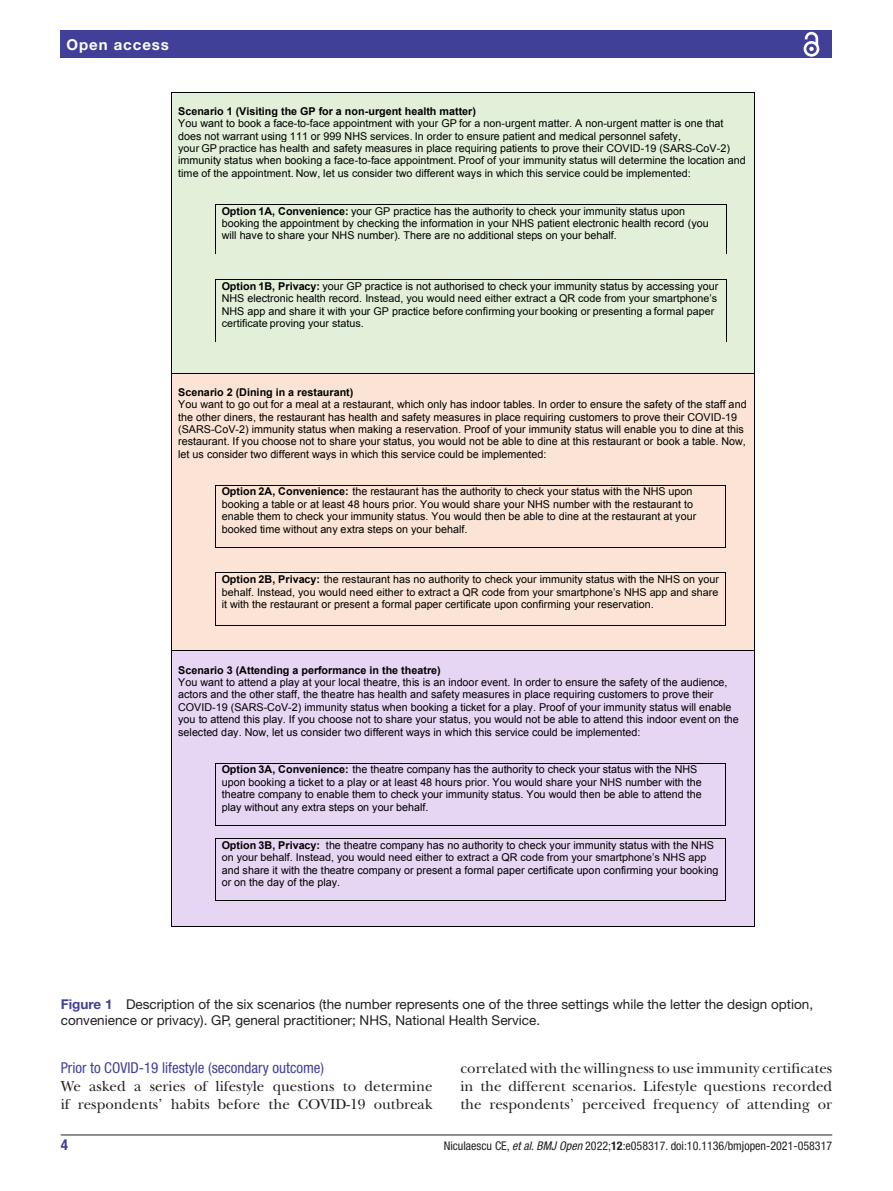
<style>
.page{position:relative;width:893px;height:1191px;background:#fff}
.page>*{position:absolute;margin:0;border:0;box-sizing:border-box;transform-origin:0 0}
.t1{font:15px/18.3px "New Baskerville";color:#231f20}
.t2{font:condensed 15px "Helvetica Neue LT Std";color:#414099}
.t3{font:700 15px "Helvetica Neue LT Std";letter-spacing:.065em;color:#fff}
.t4{font:700 condensed 15px "Helvetica Neue LT Std";color:#414099}
.t5{font:13.5px/16.2px "Helvetica Neue LT Std";color:#231f20}
.t6{font:condensed 12px "Helvetica Neue LT Std";color:#231f20}
.t7{font:10.8px/12.3px "Arial";letter-spacing:.005em;color:#000}
.t8{font:700 10.8px "Arial";color:#000}
.s1{font-weight:700}
.s2{font-weight:700;color:#414099}
.s3{font-style:italic}
</style>
<div class="page">
<hr style="left:61px;top:1134px;width:771px;height:1px;background:#231f20">
<div style="left:61px;top:31px;width:771px;height:27px;background:#414099"></div>
<svg style="left:803px;top:31px;width:17px;height:26px"></svg>
<div style="left:172px;top:93px;width:582px;height:280px;background:#e2efd9"></div>
<hr style="left:216px;top:204px;width:511px;height:1px;background:#000">
<hr style="left:215px;top:204px;width:1px;height:50px;background:#000">
<hr style="left:216px;top:254px;width:511px;height:1px;background:#000">
<hr style="left:727px;top:204px;width:1px;height:50px;background:#000">
<hr style="left:216px;top:279px;width:510px;height:1px;background:#000">
<hr style="left:215px;top:280px;width:1px;height:62px;background:#000">
<hr style="left:726px;top:280px;width:1px;height:62px;background:#000">
<hr style="left:172px;top:92px;width:582px;height:1px;background:#000">
<hr style="left:171px;top:92px;width:1px;height:281px;background:#000">
<hr style="left:754px;top:92px;width:1px;height:281px;background:#000">
<div style="left:172px;top:373px;width:582px;height:277px;background:#fbe4d5"></div>
<hr style="left:216px;top:485px;width:509px;height:1px;background:#000">
<hr style="left:215px;top:485px;width:1px;height:62px;background:#000">
<hr style="left:216px;top:547px;width:509px;height:1px;background:#000">
<hr style="left:725px;top:485px;width:1px;height:62px;background:#000">
<hr style="left:216px;top:572px;width:509px;height:1px;background:#000">
<hr style="left:215px;top:573px;width:1px;height:52px;background:#000">
<hr style="left:216px;top:625px;width:509px;height:1px;background:#000">
<hr style="left:725px;top:573px;width:1px;height:52px;background:#000">
<hr style="left:172px;top:373px;width:582px;height:1px;background:#000">
<hr style="left:171px;top:373px;width:1px;height:277px;background:#000">
<hr style="left:754px;top:373px;width:1px;height:277px;background:#000">
<div style="left:172px;top:651px;width:582px;height:275px;background:#e6d5f3"></div>
<hr style="left:216px;top:762px;width:509px;height:1px;background:#000">
<hr style="left:215px;top:763px;width:1px;height:62px;background:#000">
<hr style="left:725px;top:763px;width:1px;height:62px;background:#000">
<hr style="left:216px;top:838px;width:509px;height:1px;background:#000">
<hr style="left:215px;top:839px;width:1px;height:61px;background:#000">
<hr style="left:216px;top:900px;width:509px;height:1px;background:#000">
<hr style="left:725px;top:839px;width:1px;height:61px;background:#000">
<hr style="left:172px;top:650px;width:582px;height:1px;background:#000">
<hr style="left:171px;top:651px;width:1px;height:275px;background:#000">
<hr style="left:172px;top:926px;width:582px;height:1px;background:#000">
<hr style="left:754px;top:651px;width:1px;height:275px;background:#000">
<h1 class="t3" style="left:66px;top:35px;width:104px">Open access</h1>
<p class="t8" style="left:178px;top:104px;width:299px">Scenario 1 (Visiting the GP for a non-urgent health matter)</p>
<p class="t7" style="left:178px;top:117px;width:569px">You want to book a face-to-face appointment with your GP for a non-urgent matter. A non-urgent matter is one that does not warrant using 111 or 999 NHS services. In order to ensure patient and medical personnel safety,<br>your GP practice has health and safety measures in place requiring patients to prove their COVID-19 (SARS-CoV-2) immunity status when booking a face-to-face appointment. Proof of your immunity status will determine the location and time of the appointment. Now, let us consider two different ways in which this service could be implemented:</p>
<p class="t7" style="left:222px;top:205px;width:489px"><span class="s1">Option 1A, Convenience:</span> your GP practice has the authority to check your immunity status upon booking the appointment by checking the information in your NHS patient electronic health record (you will have to share your NHS number). There are no additional steps on your behalf.</p>
<p class="t7" style="left:222px;top:280px;width:498px"><span class="s1">Option 1B, Privacy:</span> your GP practice is not authorised to check your immunity status by accessing your NHS electronic health record. Instead, you would need either extract a QR code from your smartphone’s NHS app and share it with your GP practice before confirming your booking or presenting a formal paper certificate proving your status.</p>
<p class="t8" style="left:178px;top:385px;width:177px">Scenario 2 (Dining in a restaurant)</p>
<p class="t7" style="left:178px;top:398px;width:570px">You want to go out for a meal at a restaurant, which only has indoor tables. In order to ensure the safety of the staff and the other diners, the restaurant has health and safety measures in place requiring customers to prove their COVID-19 (SARS-CoV-2) immunity status when making a reservation. Proof of your immunity status will enable you to dine at this restaurant. If you choose not to share your status, you would not be able to dine at this restaurant or book a table. Now, let us consider two different ways in which this service could be implemented:</p>
<p class="t7" style="left:222px;top:485px;width:476px"><span class="s1">Option 2A, Convenience:</span> the restaurant has the authority to check your status with the NHS upon booking a table or at least 48 hours prior. You would share your NHS number with the restaurant to enable them to check your immunity status. You would then be able to dine at the restaurant at your booked time without any extra steps on your behalf.</p>
<p class="t7" style="left:222px;top:573px;width:499px;text-align:justify"><span class="s1">Option 2B, Privacy:</span> the restaurant has no authority to check your immunity status with the NHS on your behalf. Instead, you would need either to extract a QR code from your smartphone’s NHS app and share it with the restaurant or present a formal paper certificate upon confirming your reservation.</p>
<p class="t8" style="left:178px;top:663px;width:264px">Scenario 3 (Attending a performance in the theatre)</p>
<p class="t7" style="left:178px;top:676px;width:562px">You want to attend a play at your local theatre, this is an indoor event. In order to ensure the safety of the audience, actors and the other staff, the theatre has health and safety measures in place requiring customers to prove their COVID-19 (SARS-CoV-2) immunity status when booking a ticket for a play. Proof of your immunity status will enable you to attend this play. If you choose not to share your status, you would not be able to attend this indoor event on the selected day. Now, let us consider two different ways in which this service could be implemented:</p>
<p class="t7" style="left:222px;top:763px;width:482px"><span class="s1">Option 3A, Convenience:</span> the theatre company has the authority to check your status with the NHS upon booking a ticket to a play or at least 48 hours prior. You would share your NHS number with the theatre company to enable them to check your immunity status. You would then be able to attend the play without any extra steps on your behalf.</p>
<p class="t7" style="left:222px;top:839px;width:498px"><span class="s1">Option 3B, Privacy:</span> the theatre company has no authority to check your immunity status with the NHS on your behalf. Instead, you would need either to extract a QR code from your smartphone’s NHS app and share it with the theatre company or present a formal paper certificate upon confirming your booking or on the day of the play.</p>
<p class="t5" style="left:61px;top:995px;width:754px"><span class="s2">Figure 1</span> Description of the six scenarios (the number represents one of the three settings while the letter the design option, convenience or privacy). GP, general practitioner; NHS, National Health Service.</p>
<h1 class="t2" style="left:61px;top:1059px;width:265px">Prior to COVID-19 lifestyle (secondary outcome)</h1>
<h1 class="t1" style="left:61px;top:1077px;width:373px">We asked a series of lifestyle questions to determine if respondents’ habits before the COVID-19 outbreak</h1>
<h1 class="t1" style="left:460px;top:1059px;width:373px;text-align:justify">correlated with the willingness to use immunity certificates in the different scenarios. Lifestyle questions recorded the respondents’ perceived frequency of attending or</h1>
<h1 class="t4" style="left:61px;top:1135px;width:9px">4</h1>
<p class="t6" style="left:444px;top:1138px;width:390px">Niculaescu CE, <span class="s3">et al</span>. <span class="s3">BMJ Open</span> 2022;<span class="s1">12</span>:e058317. doi:10.1136/bmjopen-2021-058317</p>
</div>
